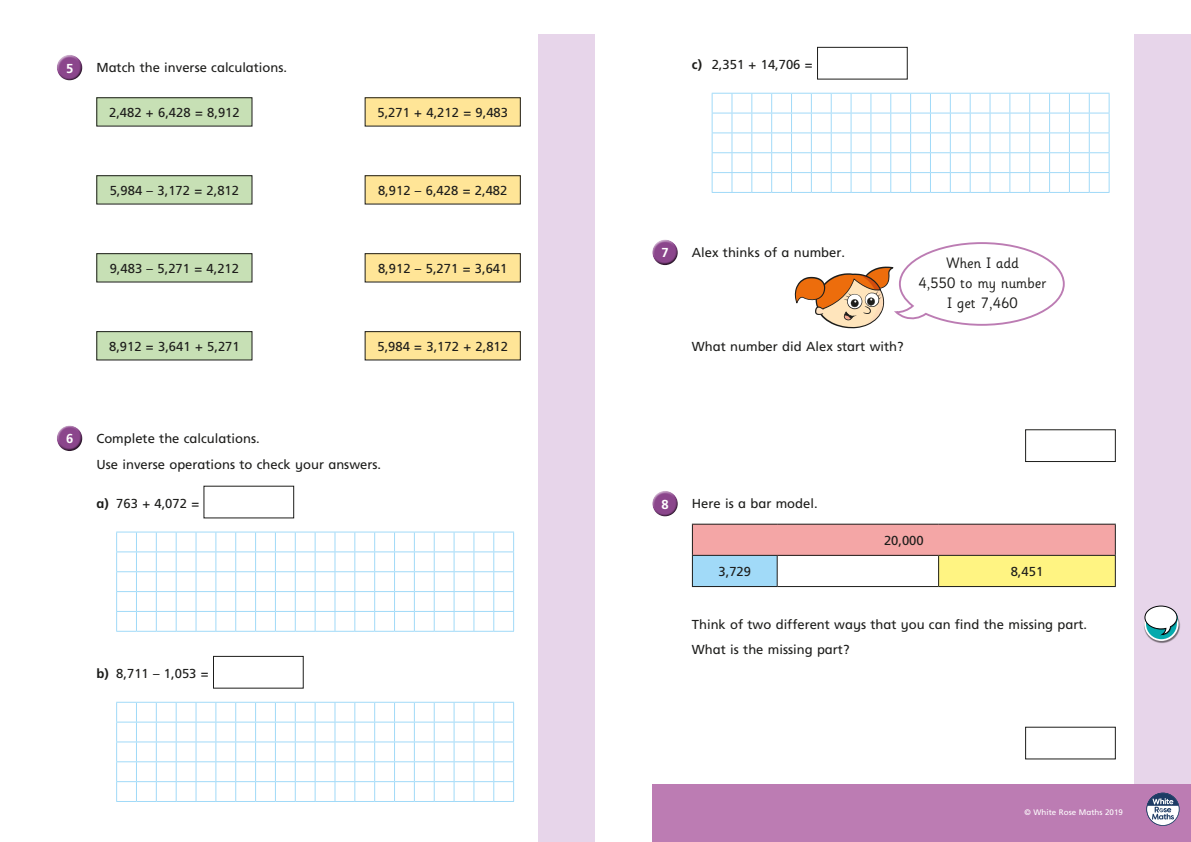
<style>
.page{position:relative;width:1191px;height:842px;background:#fff}
.page>*{position:absolute;margin:0;border:0;box-sizing:border-box;transform-origin:0 0}
.t1{font:15px/20px "Sassoon Infant Std";color:#1d1d1b;text-align:center}
.t2{font:13px/25.7px "Frutiger Inf";color:#1d1d1b}
.t3{font:700 13px "Frutiger Inf";color:#fff}
.t4{font:8px "Frutiger Inf";color:#fff}
.s1{font-weight:700}
</style>
<div class="page">
<div style="left:539px;top:34px;width:99px;height:808px;background:#e7d5ea"></div>
<div style="left:1134px;top:34px;width:57px;height:808px;background:#e7d5ea"></div>
<div style="left:595px;top:0;width:50px;height:842px;background:#fff"></div>
<div style="left:652px;top:785px;width:539px;height:57px;background:#bc7cb3"></div>
<div style="left:57px;top:54px;width:26px;height:21px;background:#fff;opacity:.75"></div>
<div style="left:57px;top:59px;width:27px;height:22px;background:#1d1d1b;opacity:.75"></div>
<div style="left:97px;top:98px;width:155px;height:28px;background:#c7e0b5"></div>
<div style="left:96px;top:97px;width:156px;height:29px;border:1px solid #1d1d1b"></div>
<div style="left:365px;top:98px;width:155px;height:28px;background:#ffe597"></div>
<div style="left:365px;top:97px;width:156px;height:29px;border:1px solid #1d1d1b"></div>
<div style="left:97px;top:176px;width:155px;height:28px;background:#c7e0b5"></div>
<div style="left:96px;top:175px;width:156px;height:29px;border:1px solid #1d1d1b"></div>
<div style="left:365px;top:176px;width:155px;height:28px;background:#ffe597"></div>
<div style="left:365px;top:175px;width:156px;height:29px;border:1px solid #1d1d1b"></div>
<div style="left:97px;top:254px;width:155px;height:28px;background:#c7e0b5"></div>
<div style="left:96px;top:253px;width:156px;height:29px;border:1px solid #1d1d1b"></div>
<div style="left:365px;top:254px;width:155px;height:28px;background:#ffe597"></div>
<div style="left:365px;top:253px;width:156px;height:29px;border:1px solid #1d1d1b"></div>
<div style="left:97px;top:332px;width:155px;height:28px;background:#c7e0b5"></div>
<div style="left:96px;top:331px;width:156px;height:29px;border:1px solid #1d1d1b"></div>
<div style="left:365px;top:332px;width:155px;height:28px;background:#ffe597"></div>
<div style="left:365px;top:331px;width:156px;height:29px;border:1px solid #1d1d1b"></div>
<div style="left:57px;top:425px;width:26px;height:21px;background:#fff;opacity:.75"></div>
<div style="left:57px;top:429px;width:27px;height:23px;background:#1d1d1b;opacity:.75"></div>
<svg style="left:116px;top:532px;width:398px;height:100px"></svg>
<div style="left:213px;top:656px;width:91px;height:33px;border:1px solid #1d1d1b"></div>
<svg style="left:116px;top:702px;width:398px;height:100px"></svg>
<svg style="left:1146px;top:793px;width:33px;height:33px"></svg>
<img style="left:1147px;top:614px;width:33px;height:29px">
<svg style="left:1145px;top:607px;width:32px;height:33px"></svg>
<div style="left:1144px;top:607px;width:34px;height:34px;border:2px solid #fff;border-radius:50%"></div>
<svg style="left:1144px;top:606px;width:33px;height:29px"></svg>
<div style="left:817px;top:47px;width:90px;height:33px;border:1px solid #1d1d1b"></div>
<svg style="left:711px;top:93px;width:398px;height:100px"></svg>
<div style="left:652px;top:239px;width:26px;height:21px;background:#fff;opacity:.75"></div>
<div style="left:652px;top:243px;width:27px;height:23px;background:#1d1d1b;opacity:.75"></div>
<div style="left:1025px;top:429px;width:90px;height:33px;border:1px solid #1d1d1b"></div>
<div style="left:652px;top:490px;width:26px;height:21px;background:#fff;opacity:.75"></div>
<div style="left:652px;top:495px;width:27px;height:22px;background:#1d1d1b;opacity:.75"></div>
<div style="left:692px;top:524px;width:423px;height:31px;background:#f4a6a6"></div>
<div style="left:692px;top:555px;width:85px;height:31px;background:#a1daf8"></div>
<div style="left:938px;top:555px;width:177px;height:31px;background:#fff482"></div>
<hr style="left:692px;top:524px;width:85px;height:1px;background:#1d1d1b">
<hr style="left:692px;top:525px;width:1px;height:30px;background:#1d1d1b">
<hr style="left:777px;top:524px;width:161px;height:1px;background:#1d1d1b">
<hr style="left:938px;top:524px;width:177px;height:1px;background:#1d1d1b">
<hr style="left:1114px;top:525px;width:1px;height:30px;background:#1d1d1b">
<hr style="left:692px;top:555px;width:85px;height:1px;background:#1d1d1b">
<hr style="left:692px;top:556px;width:1px;height:30px;background:#1d1d1b">
<hr style="left:777px;top:555px;width:161px;height:1px;background:#1d1d1b">
<hr style="left:776px;top:556px;width:1px;height:30px;background:#1d1d1b">
<hr style="left:938px;top:555px;width:177px;height:1px;background:#1d1d1b">
<hr style="left:938px;top:556px;width:1px;height:30px;background:#1d1d1b">
<hr style="left:1114px;top:556px;width:1px;height:30px;background:#1d1d1b">
<hr style="left:692px;top:586px;width:85px;height:1px;background:#1d1d1b">
<hr style="left:777px;top:586px;width:161px;height:1px;background:#1d1d1b">
<hr style="left:938px;top:586px;width:177px;height:1px;background:#1d1d1b">
<svg style="left:794px;top:242px;width:271px;height:86px"></svg>
<p class="t3" style="left:66px;top:60px;width:9px">5</p>
<p class="t2" style="left:96px;top:55px;width:192px">Match the inverse calculations.</p>
<p class="t2" style="left:109px;top:99px;width:132px">2,482 + 6,428 = 8,912</p>
<p class="t2" style="left:377px;top:99px;width:132px">5,271 + 4,212 = 9,483</p>
<p class="t2" style="left:110px;top:177px;width:131px">5,984 – 3,172 = 2,812</p>
<p class="t2" style="left:378px;top:177px;width:131px">8,912 – 6,428 = 2,482</p>
<p class="t2" style="left:110px;top:255px;width:131px">9,483 – 5,271 = 4,212</p>
<p class="t2" style="left:378px;top:255px;width:131px">8,912 – 5,271 = 3,641</p>
<p class="t2" style="left:109px;top:333px;width:132px">8,912 = 3,641 + 5,271</p>
<p class="t2" style="left:377px;top:333px;width:132px">5,984 = 3,172 + 2,812</p>
<p class="t3" style="left:66px;top:431px;width:9px">6</p>
<p class="t2" style="left:96px;top:426px;width:286px">Complete the calculations.<br>Use inverse operations to check your answers.</p>
<p class="t2" style="left:96px;top:490px;width:104px"><span class="s1">a)</span> 763 + 4,072 =</p>
<p class="t2" style="left:96px;top:660px;width:114px"><span class="s1">b)</span> 8,711 – 1,053 =</p>
<p class="t2" style="left:692px;top:51px;width:122px"><span class="s1">c)</span> 2,351 + 14,706 =</p>
<p class="t3" style="left:661px;top:245px;width:9px">7</p>
<p class="t2" style="left:692px;top:240px;width:155px">Alex thinks of a number.</p>
<p class="t2" style="left:692px;top:334px;width:213px">What number did Alex start with?</p>
<p class="t1" style="left:918px;top:253px;width:129px">When I add<br>4,550 to my number<br>I get 7,460</p>
<p class="t3" style="left:661px;top:496px;width:9px">8</p>
<p class="t2" style="left:692px;top:491px;width:127px">Here is a bar model.</p>
<p class="t2" style="left:884px;top:527px;width:41px">20,000</p>
<p class="t2" style="left:718px;top:558px;width:34px">3,729</p>
<p class="t2" style="left:1010px;top:558px;width:34px">8,451</p>
<p class="t2" style="left:692px;top:611px;width:397px">Think of two different ways that you can find the missing part.<br>What is the missing part?</p>
<p class="t4" style="left:1024px;top:808px;width:100px">© White Rose Maths 2019</p>
</div>
